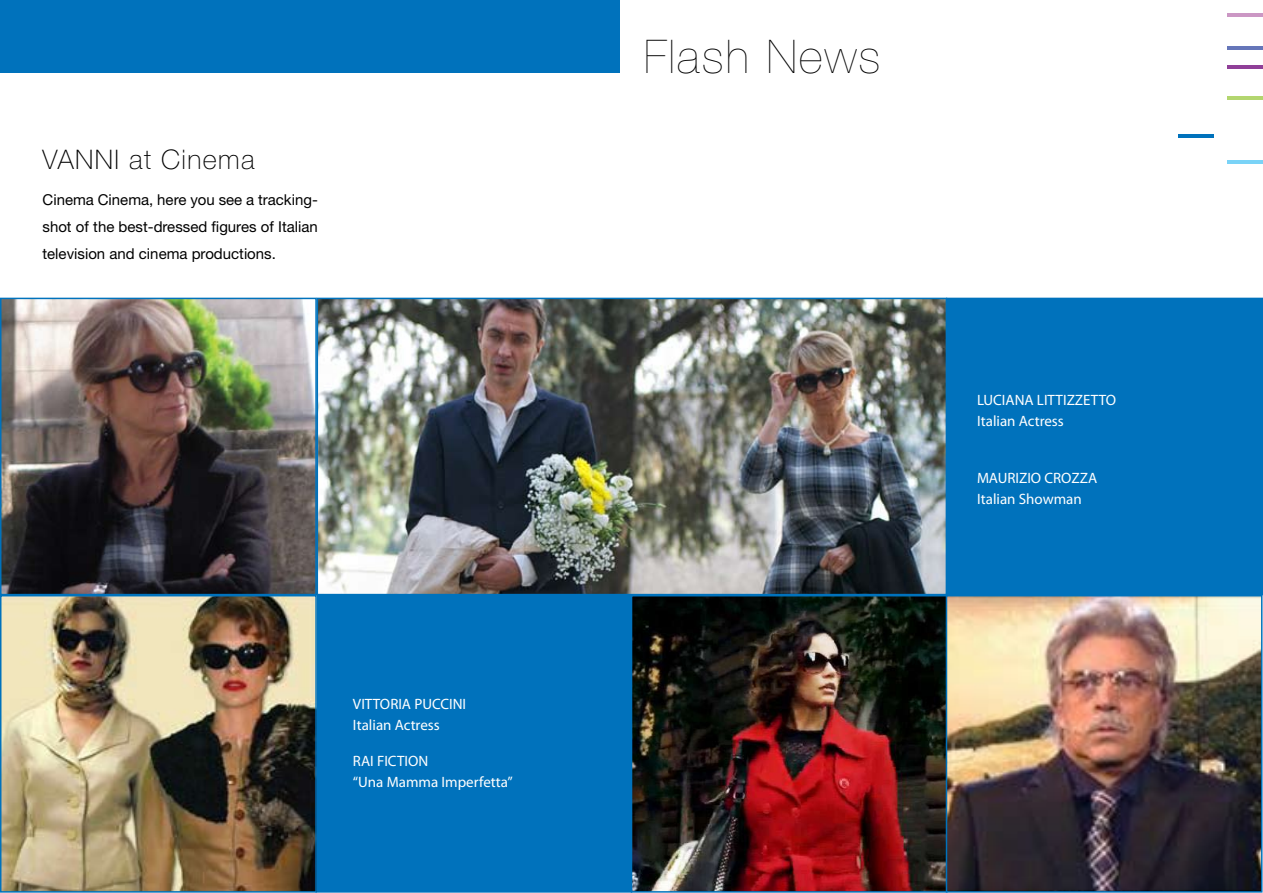
<style>
.page{position:relative;width:1263px;height:893px;background:#fff}
.page>*{position:absolute;margin:0;border:0;box-sizing:border-box;transform-origin:0 0}
.t1{font:200 46.5px "Helvetica Neue LT Pro";letter-spacing:.05em;color:#000}
.t2{font:100 27px "Helvetica Neue LT Pro";letter-spacing:.05em;color:#000}
.t3{font:15px/21px "Myriad Pro";color:#fff}
.t4{font:15px/27px "Helvetica Neue LT Pro";color:#000;text-align:justify}
</style>
<div class="page">
<div style="left:0;top:0;width:619px;height:73px;background:#0072bc"></div>
<hr style="left:1227px;top:13px;width:36px;height:3px;background:#cb97c4">
<hr style="left:1227px;top:46px;width:36px;height:4px;background:#6576b9">
<hr style="left:1227px;top:65px;width:36px;height:4px;background:#903f98">
<hr style="left:1227px;top:96px;width:36px;height:4px;background:#b3d66f">
<hr style="left:1179px;top:134px;width:35px;height:4px;background:#0072bc">
<hr style="left:1227px;top:160px;width:36px;height:4px;background:#7ad3f7">
<div style="left:316px;top:596px;width:315px;height:296px;background:#0072bc"></div>
<div style="left:315px;top:595px;width:317px;height:298px;border:2px solid #0072bc"></div>
<img style="left:3px;top:301px;width:311px;height:589px">
<div style="left:0;top:595px;width:317px;height:298px;border:2px solid #0072bc"></div>
<img style="left:634px;top:598px;width:625px;height:292px">
<div style="left:631px;top:595px;width:316px;height:298px;border:2px solid #0072bc"></div>
<div style="left:946px;top:595px;width:316px;height:298px;border:2px solid #0072bc"></div>
<div style="left:0;top:298px;width:317px;height:297px;border:2px solid #0072bc"></div>
<img style="left:320px;top:301px;width:624px;height:291px">
<div style="left:317px;top:298px;width:630px;height:297px;border:2px solid #0072bc"></div>
<div style="left:947px;top:298px;width:315px;height:297px;background:#0072bc"></div>
<div style="left:946px;top:298px;width:317px;height:297px;border:2px solid #0072bc"></div>
<h2 class="t2" style="left:43px;top:143px;width:214px">VANNI at Cinema</h2>
<p class="t4" style="left:43px;top:186px;width:277px">Cinema Cinema, here you see a tracking&shy;shot of the best-dressed figures of Italian television and cinema productions.</p>
<p class="t3" style="left:353px;top:694px;width:115px">VITTORIA PUCCINI<br>Italian Actress</p>
<p class="t3" style="left:353px;top:751px;width:161px">RAI FICTION<br>“Una Mamma Imperfetta”</p>
<h1 class="t1" style="left:644px;top:29px;width:238px">Flash News</h1>
<p class="t3" style="left:977px;top:389px;width:141px">LUCIANA LITTIZZETTO<br>Italian Actress</p>
<p class="t3" style="left:977px;top:467px;width:122px">MAURIZIO CROZZA<br>Italian Showman</p>
</div>
